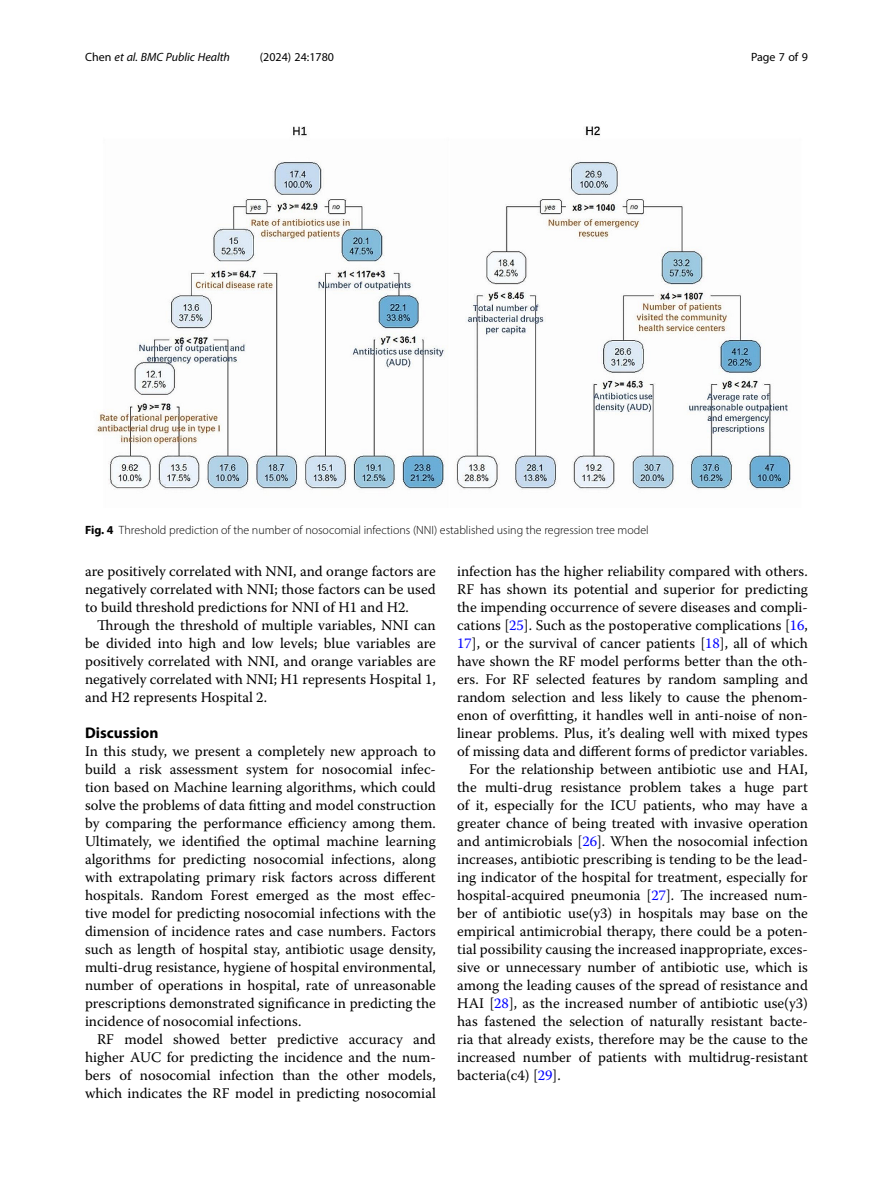
<style>
.page{position:relative;width:893px;height:1191px;background:#fff}
.page>*{position:absolute;margin:0;border:0;box-sizing:border-box;transform-origin:0 0}
.Head_1{font:700 15.45px "Myriad Pro";color:#000}
.Body_Text_Indent{font:14.7px/18px "Warnock Pro";color:#000;text-align:justify}
.Body_Text{font:14.7px/18px "Warnock Pro";color:#000;text-align:justify}
.Figure_Caption{font:300 12px "Myriad Pro";color:#000}
.t1{font:italic 12px "Myriad Pro";color:#000}
.t2{font:12px "Myriad Pro";color:#000}
.s1{font-style:normal}
.s2{font-weight:700}
.s3{color:#00f}
</style>
<div class="page">
<img style="left:96px;top:126px;width:696px;height:364px">
<p class="t1" style="left:85px;top:50px;width:146px"><span class="s1">Chen</span> et al. BMC Public Health</p>
<p class="t2" style="left:260px;top:50px;width:76px">(2024) 24:1780</p>
<p class="t2" style="left:751px;top:50px;width:58px">Page 7 of 9</p>
<p class="Figure_Caption" style="left:85px;top:523px;width:565px"><span class="s2">Fig. 4</span> Threshold prediction of the number of nosocomial infections (NNI) established using the regression tree model</p>
<p class="Body_Text_Indent" style="left:85px;top:562px;width:352px">are positively correlated with NNI, and orange factors are negatively correlated with NNI; those factors can be used to build threshold predictions for NNI of H1 and H2.</p>
<p class="Body_Text_Indent" style="left:85px;top:616px;width:352px;text-indent:12px">Through the threshold of multiple variables, NNI can be divided into high and low levels; blue variables are positively correlated with NNI, and orange variables are negatively correlated with NNI; H1 represents Hospital 1, and H2 represents Hospital 2.</p>
<p class="Head_1" style="left:85px;top:723px;width:75px">Discussion</p>
<p class="Body_Text" style="left:85px;top:742px;width:352px">In this study, we present a completely new approach to build a risk assessment system for nosocomial infec&shy;tion based on Machine learning algorithms, which could solve the problems of data fitting and model construction by comparing the performance efficiency among them.<br>Ultimately, we identified the optimal machine learning algorithms for predicting nosocomial infections, along with extrapolating primary risk factors across different hospitals. Random Forest emerged as the most effec&shy;tive model for predicting nosocomial infections with the dimension of incidence rates and case numbers. Factors such as length of hospital stay, antibiotic usage density, multi-drug resistance, hygiene of hospital environmental, number of operations in hospital, rate of unreasonable prescriptions demonstrated significance in predicting the incidence of nosocomial infections.</p>
<p class="Body_Text_Indent" style="left:85px;top:1030px;width:352px;text-indent:12px">RF model showed better predictive accuracy and higher AUC for predicting the incidence and the num&shy;bers of nosocomial infection than the other models, which indicates the RF model in predicting nosocomial</p>
<p class="Body_Text_Indent" style="left:457px;top:562px;width:352px">infection has the higher reliability compared with others.<br>RF has shown its potential and superior for predicting the impending occurrence of severe diseases and compli&shy;cations [<span class="s3">25</span>]. Such as the postoperative complications [<span class="s3">16</span>, <span class="s3">17</span>], or the survival of cancer patients [<span class="s3">18</span>], all of which have shown the RF model performs better than the oth&shy;ers. For RF selected features by random sampling and random selection and less likely to cause the phenom&shy;enon of overfitting, it handles well in anti-noise of non&shy;linear problems. Plus, it’s dealing well with mixed types of missing data and different forms of predictor variables.</p>
<p class="Body_Text_Indent" style="left:457px;top:760px;width:352px;text-indent:12px">For the relationship between antibiotic use and HAI, the multi-drug resistance problem takes a huge part of it, especially for the ICU patients, who may have a greater chance of being treated with invasive operation and antimicrobials [<span class="s3">26</span>]. When the nosocomial infection increases, antibiotic prescribing is tending to be the lead&shy;ing indicator of the hospital for treatment, especially for hospital-acquired pneumonia [<span class="s3">27</span>]. The increased num&shy;ber of antibiotic use(y3) in hospitals may base on the empirical antimicrobial therapy, there could be a poten&shy;tial possibility causing the increased inappropriate, exces&shy;sive or unnecessary number of antibiotic use, which is among the leading causes of the spread of resistance and HAI [<span class="s3">28</span>], as the increased number of antibiotic use(y3) has fastened the selection of naturally resistant bacte&shy;ria that already exists, therefore may be the cause to the increased number of patients with multidrug-resistant bacteria(c4) [<span class="s3">29</span>].</p>
</div>
